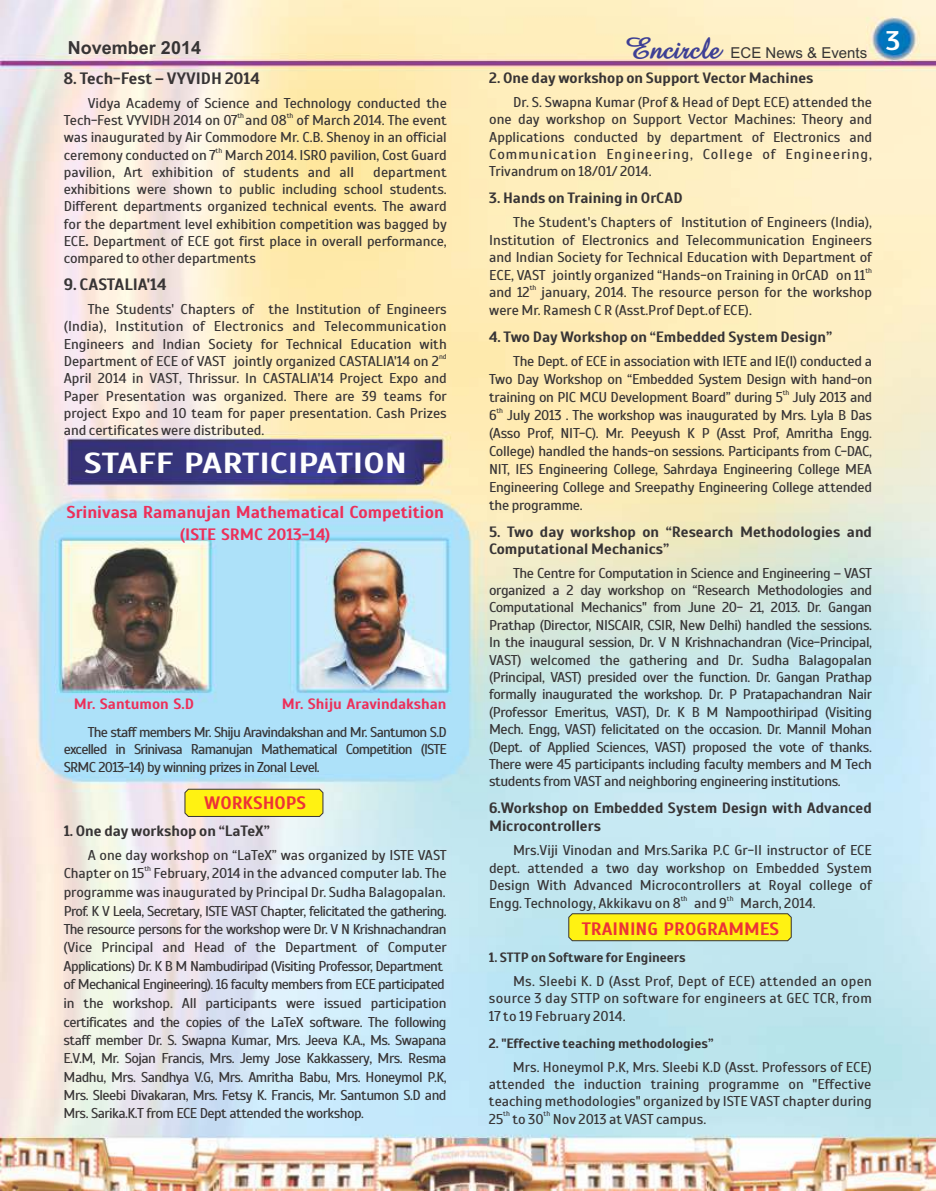
<style>
.page{position:relative;width:936px;height:1191px;background:#fff}
.page>*{position:absolute;margin:0;border:0;box-sizing:border-box;transform-origin:0 0}
.t1{font:700 30px "Amaze";color:#3e4095}
.t2{font:700 28.95px "Scada";color:#fefefe;scale:1.16 1}
.t3{font:700 27px "Scada";color:#fefefe}
.t4{font:700 18px "Scada";color:#ed3237}
.t5{font:700 18px "Arial";color:#373435}
.t6{font:700 17.25px "Scada";color:#ed2f59}
.t7{font:700 16.5px "Scada";color:#373435}
.t8{font:700 16.5px "Scada";color:#ed2f59}
.t9{font:700 15px/16.5px "Scada";color:#373435}
.t10{font:700 15px "Scada";color:#ed2f59}
.t11{font:15px "Arial";color:#373435}
.t12{font:14.25px/17.2px "Scada";letter-spacing:-.005em;color:#373435;text-align:justify}
.t13{font:14.25px/18.5px "Scada";letter-spacing:-.04em;color:#373435}
.t14{font:700 13.5px "Scada";color:#373435}
.t15{font:7.2px "Scada";color:#373435}
.s1{font-weight:700}
.s2{font-size:13.5px}
</style>
<div class="page">
<img style="left:0;top:0;width:935px;height:1191px">
<svg style="left:184px;top:788px;width:139px;height:29px;background:#eee21c"></svg>
<svg style="left:568px;top:913px;width:224px;height:28px;background:#efe417"></svg>
<p class="t5" style="left:68px;top:41px;width:135px">November 2014</p>
<h1 class="t1" style="left:626px;top:36px;width:96px">Encircle</h1>
<h3 class="t3" style="left:886px;top:24px;width:16px">3</h3>
<p class="t11" style="left:730px;top:47px;width:138px">ECE News &amp; Events</p>
<p class="t7" style="left:64px;top:68px;width:197px">8. Tech-Fest – VYVIDH 2014</p>
<p class="t12" style="left:88px;top:94px;width:360px">Vidya Academy of Science and Technology conducted the</p>
<p class="t15" style="left:237px;top:111px;width:8px">th</p>
<p class="t15" style="left:287px;top:111px;width:8px">th</p>
<p class="t12" style="left:64px;top:112px;width:384px">Tech-Fest VYVIDH 2014 on 07 and 08 of March 2014. The event was inaugurated by Air Commodore Mr. C.B. Shenoy in an official</p>
<p class="t15" style="left:215px;top:146px;width:8px">th</p>
<p class="t12" style="left:64px;top:146px;width:384px">ceremony conducted on 7 March 2014. ISRO pavilion, Cost Guard pavilion, Art exhibition of students and all</p>
<p class="t12" style="left:64px;top:163px;width:384px;text-indent:309px">department exhibitions were shown to public including school students.<br>Different departments organized technical events. The award for the department level exhibition competition was bagged by ECE<span class="s1">.</span> Department of ECE got first place in overall performance, compared to other departments</p>
<p class="t7" style="left:64px;top:274px;width:104px">9. CASTALIA'14</p>
<p class="t12" style="left:64px;top:301px;width:384px;text-indent:24px">The Students' Chapters of the Institution of Engineers (India), Institution of Electronics and Telecommunication Engineers and Indian Society for Technical Education with</p>
<p class="t15" style="left:439px;top:352px;width:9px">nd</p>
<p class="t12" style="left:64px;top:352px;width:384px;text-align:left">Department of ECE of VAST jointly organized CASTALIA'14 on 2<br>April 2014 in VAST, Thrissur. In CASTALIA'14 Project Expo and Paper Presentation was organized. There are 39 teams for project Expo and 10 team for paper presentation. Cash Prizes and certificates were distributed.</p>
<h2 class="t2" style="left:84px;top:445px;width:280px">STAFF PARTICIPATION</h2>
<p class="t6" style="left:66px;top:501px;width:379px">Srinivasa Ramanujan Mathematical Competition</p>
<p class="t8" style="left:180px;top:524px;width:152px">(ISTE SRMC 2013-14)</p>
<p class="t10" style="left:74px;top:695px;width:121px">Mr. Santumon S.D</p>
<p class="t10" style="left:282px;top:695px;width:166px">Mr. Shiju Aravindakshan</p>
<p class="t12" style="left:64px;top:723px;width:384px;text-indent:24px">The staff members Mr. Shiju Aravindakshan and Mr. Santumon S.D excelled in Srinivasa Ramanujan Mathematical Competition (ISTE SRMC 2013-14) by winning prizes in Zonal Level.</p>
<p class="t4" style="left:204px;top:792px;width:104px">WORKSHOPS</p>
<p class="t9" style="left:64px;top:823px;width:208px">1. One day workshop on “LaTeX”</p>
<p class="t12" style="left:88px;top:846px;width:360px">A one day workshop on “LaTeX” was organized by ISTE VAST</p>
<p class="t15" style="left:144px;top:864px;width:8px">th</p>
<p class="t13" style="left:64px;top:864px;width:384px">Chapter on 15 February, 2014 in the advanced computer lab. The programme was inaugurated by Principal Dr. Sudha Balagopalan.<br>Prof. K V Leela, Secretary, ISTE VAST Chapter, felicitated the gathering.<br>The resource persons for the workshop were Dr. V N Krishnachandran (Vice Principal and Head of the Department of Computer Applications) Dr. K B M Nambudiripad (Visiting Professor, Department of Mechanical Engineering). 16 faculty members from ECE participated in the workshop. All participants were issued participation certificates and the copies of the LaTeX software. The following staff member Dr. S. Swapna Kumar, Mrs. Jeeva K.A., Ms. Swapana E.V.M, Mr. Sojan Francis, Mrs. Jemy Jose Kakkassery, Mrs. Resma Madhu, Mrs. Sandhya V.G, Mrs. Amritha Babu, Mrs. Honeymol P.K, Mrs. Sleebi Divakaran, Mrs. Fetsy K. Francis, Mr. Santumon S.D and Mrs. Sarika.K.T from ECE Dept attended the workshop<span class="s2">.</span></p>
<p class="t9" style="left:489px;top:70px;width:326px">2. One day workshop on Support Vector Machines</p>
<p class="t12" style="left:489px;top:94px;width:384px;text-indent:24px">Dr. S. Swapna Kumar (Prof &amp; Head of Dept ECE) attended the one day workshop on Support Vector Machines: Theory and Applications conducted by department of Electronics and Communication Engineering, College of Engineering, Trivandrum on 18/01/ 2014.</p>
<p class="t9" style="left:489px;top:190px;width:195px">3. Hands on Training in OrCAD</p>
<p class="t12" style="left:489px;top:214px;width:384px;text-indent:24px">The Student's Chapters of Institution of Engineers (India), Institution of Electronics and Telecommunication Engineers and Indian Society for Technical Education with Department of</p>
<p class="t15" style="left:865px;top:266px;width:8px">th</p>
<p class="t12" style="left:489px;top:266px;width:377px">ECE, VAST jointly organized “Hands-on Training in OrCAD on 11</p>
<p class="t15" style="left:529px;top:283px;width:8px">th</p>
<p class="t12" style="left:489px;top:284px;width:384px">and 12 january, 2014. The resource person for the workshop were Mr. Ramesh C R (Asst.Prof Dept.of ECE).</p>
<p class="t9" style="left:489px;top:329px;width:344px">4. Two Day Workshop on “Embedded System Design”</p>
<p class="t12" style="left:489px;top:352px;width:384px;line-height:18px;text-align:right">The Dept. of ECE in association with IETE and IE(I) conducted a<br>Two Day Workshop on “Embedded System Design with hand-on</p>
<p class="t15" style="left:782px;top:388px;width:8px">th</p>
<p class="t12" style="left:489px;top:388px;width:384px">training on PIC MCU Development Board” during 5 July 2013 and</p>
<p class="t15" style="left:496px;top:406px;width:8px">th</p>
<p class="t12" style="left:489px;top:406px;width:384px;line-height:18px">6 July 2013 . The workshop was inaugurated by Mrs. Lyla B Das (Asso Prof, NIT-C). Mr. Peeyush K P (Asst Prof, Amritha Engg.<br>College) handled the hands-on sessions. Participants from C-DAC, NIT, IES Engineering College, Sahrdaya Engineering College MEA Engineering College and Sreepathy Engineering College attended the programme.</p>
<p class="t9" style="left:489px;top:524px;width:384px">5. Two day workshop on “Research Methodologies and<br>Computational Mechanics”</p>
<p class="t12" style="left:489px;top:564px;width:384px;text-indent:24px">The Centre for Computation in Science and Engineering – VAST organized a 2 day workshop on “Research Methodologies and Computational Mechanics" from June 20- 21, 2013. Dr. Gangan Prathap (Director, NISCAIR, CSIR, New Delhi) handled the sessions.<br>In the inaugural session, Dr. V N Krishnachandran (Vice-Principal, VAST) welcomed the gathering and Dr. Sudha Balagopalan (Principal, VAST) presided over the function. Dr. Gangan Prathap formally inaugurated the workshop. Dr. P Pratapachandran Nair (Professor Emeritus, VAST), Dr. K B M Nampoothiripad (Visiting Mech. Engg, VAST) felicitated on the occasion. Dr. Mannil Mohan (Dept. of Applied Sciences, VAST) proposed the vote of thanks.<br>There were 45 participants including faculty members and M Tech students from VAST and neighboring engineering institutions.</p>
<p class="t9" style="left:489px;top:799px;width:384px;line-height:17.5px">6.Workshop on Embedded System Design with Advanced<br>Microcontrollers</p>
<p class="t12" style="left:489px;top:841px;width:384px;text-indent:24px">Mrs.Viji Vinodan and Mrs.Sarika P.C Gr-II instructor of ECE dept. attended a two day workshop on Embedded System Design With Advanced Microcontrollers at Royal college of</p>
<p class="t15" style="left:680px;top:893px;width:8px">th</p>
<p class="t15" style="left:726px;top:893px;width:8px">th</p>
<p class="t12" style="left:489px;top:894px;width:328px">Engg. Technology, Akkikavu on 8 and 9 March, 2014<span class="s2">.</span></p>
<p class="t4" style="left:581px;top:917px;width:199px">TRAINING PROGRAMMES</p>
<p class="t14" style="left:489px;top:948px;width:198px">1. STTP on Software for Engineers</p>
<p class="t12" style="left:489px;top:972px;width:384px;text-indent:24px">Ms. Sleebi K. D (Asst Prof, Dept of ECE) attended an open source 3 day STTP on software for engineers at GEC TCR, from 17 to 19 February 2014.</p>
<p class="t14" style="left:489px;top:1034px;width:226px">2. "Effective teaching methodologies”</p>
<p class="t12" style="left:489px;top:1058px;width:384px;text-indent:24px">Mrs. Honeymol P.K, Mrs. Sleebi K.D (Asst. Professors of ECE) attended the induction training programme on "Effective teaching methodologies" organized by ISTE VAST chapter during</p>
<p class="t15" style="left:503px;top:1109px;width:8px">th</p>
<p class="t15" style="left:543px;top:1109px;width:8px">th</p>
<p class="t12" style="left:489px;top:1110px;width:219px">25 to 30 Nov 2013 at VAST campus.</p>
</div>
